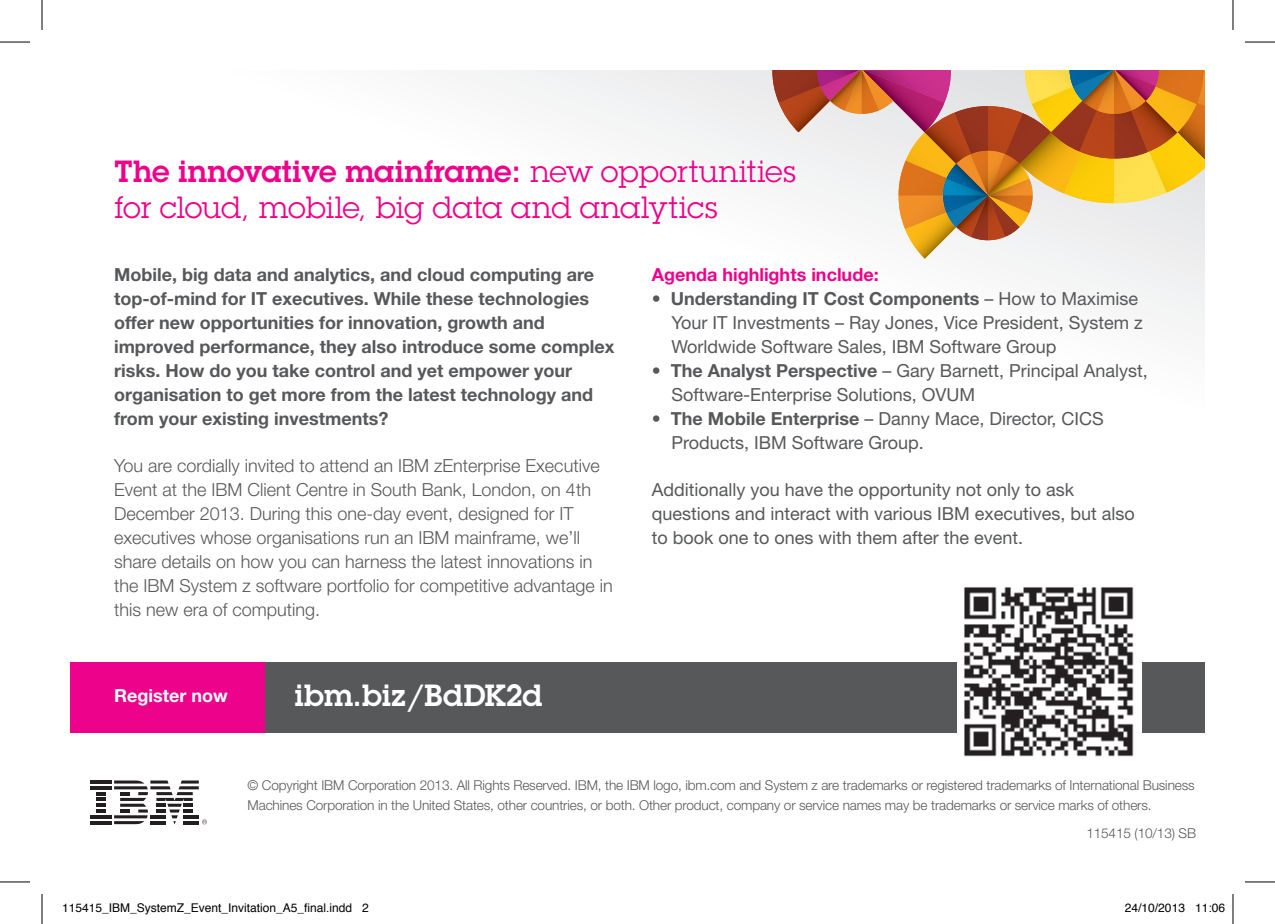
<style>
.page{position:relative;width:1275px;height:924px;background:#fff}
.page>*{position:absolute;margin:0;border:0;box-sizing:border-box;transform-origin:0 0}
.t1{font:30px/36px "Lubalinfor IBM";color:#ed028c}
.t2{font:600 30px "Lubalinfor IBM";color:#fff}
.t3{font:18px/24px "Helvetica Neue LT";color:#57585a}
.t4{font:700 18px/24px "Helvetica Neue LT Std";color:#57585a}
.t5{font:300 18px/24px "Helvetica Neue LT Std";color:#57585a}
.t6{font:700 18px "Helvetica Neue LT Std";color:#ed028c}
.t7{font:700 18px "Helvetica Neue LT Std";color:#fff}
.t8{font:300 13.6px/20px "Helvetica Neue LT Std";letter-spacing:-.01em;color:#57585a}
.t9{font:12px "Helvetica";color:#000}
.s1{font-weight:600}
.s2{font-family:"Helvetica Neue LT";font-weight:400}
.s3{font-family:"Helvetica Neue LT Std";font-weight:700}
</style>
<div class="page">
<div style="left:265px;top:662px;width:939px;height:70px;background:#57585a"></div>
<svg style="left:772px;top:70px;width:432px;height:188px"></svg>
<hr style="left:90px;top:780px;width:21px;height:3px;background:#231f20">
<hr style="left:90px;top:786px;width:21px;height:3px;background:#231f20">
<svg style="left:90px;top:815px;width:21px;height:3px"></svg>
<svg style="left:96px;top:792px;width:9px;height:20px"></svg>
<hr style="left:90px;top:820px;width:21px;height:3px;background:#231f20">
<svg style="left:114px;top:780px;width:93px;height:43px"></svg>
<div style="left:70px;top:662px;width:195px;height:70px;background:#ed028c"></div>
<img style="left:957px;top:587px;width:184px;height:170px">
<hr style="left:0;top:42px;width:30px;height:1px;background:#000">
<hr style="left:1245px;top:42px;width:30px;height:1px;background:#000">
<hr style="left:0;top:881px;width:30px;height:1px;background:#000">
<hr style="left:1245px;top:881px;width:30px;height:1px;background:#000">
<hr style="left:42px;top:0;width:1px;height:30px;background:#000">
<hr style="left:42px;top:893px;width:1px;height:30px;background:#000">
<hr style="left:1232px;top:0;width:1px;height:30px;background:#000">
<hr style="left:1232px;top:893px;width:1px;height:30px;background:#000">
<h1 class="t1" style="left:114px;top:153px;width:683px"><span class="s1">The innovative mainframe:</span> new opportunities for cloud, mobile, big data and analytics</h1>
<p class="t4" style="left:114px;top:262px;width:502px">Mobile, big data and analytics, and cloud computing are top-of-mind for IT executives. While these technologies offer new opportunities for innovation, growth and improved performance, they also introduce some complex risks. How do you take control and yet empower your organisation to get more from the latest technology and from your existing investments?</p>
<p class="t5" style="left:114px;top:452px;width:500px">You are cordially invited to attend an IBM zEnterprise Executive Event at the IBM Client Centre in South Bank, London, on 4th December 2013. During this one-day event, designed for IT executives whose organisations run an IBM mainframe, we’ll share details on how you can harness the latest innovations in the IBM System z software portfolio for competitive advantage in this new era of computing.</p>
<p class="t7" style="left:114px;top:684px;width:115px">Register now</p>
<h1 class="t2" style="left:294px;top:675px;width:250px">ibm.biz/BdDK2d</h1>
<p class="t6" style="left:651px;top:263px;width:228px">Agenda highlights include:</p>
<p class="t4" style="left:651px;top:286px;width:488px">• Understanding IT Cost Components <span class="s2">– How to Maximise</span></p>
<p class="t3" style="left:671px;top:310px;width:473px">Your IT Investments – Ray Jones, Vice President, System z<br>Worldwide Software Sales, IBM Software Group</p>
<p class="t3" style="left:671px;top:358px;width:478px;text-indent:-20px"><span class="s3">• The Analyst Perspective</span> – Gary Barnett, Principal Analyst,<br>Software-Enterprise Solutions, OVUM</p>
<p class="t3" style="left:671px;top:406px;width:434px;text-indent:-20px"><span class="s3">• The Mobile Enterprise</span> – Danny Mace, Director, CICS<br>Products, IBM Software Group.</p>
<p class="t3" style="left:651px;top:476px;width:485px">Additionally you have the opportunity not only to ask questions and interact with various IBM executives, but also to book one to ones with them after the event.</p>
<p class="t8" style="left:248px;top:774px;width:948px">© Copyright IBM Corporation 2013. All Rights Reserved. IBM, the IBM logo, ibm.com and System z are trademarks or registered trademarks of International Business<br>Machines Corporation in the United States, other countries, or both. Other product, company or service names may be trademarks or service marks of others.</p>
<p class="t8" style="left:1086px;top:822px;width:111px">115415 (10/13) SB</p>
<p class="t9" style="left:62px;top:898px;width:308px">115415_IBM_SystemZ_Event_Invitation_A5_final.indd 2</p>
<p class="t9" style="left:1125px;top:898px;width:102px">24/10/2013 11:06</p>
</div>
